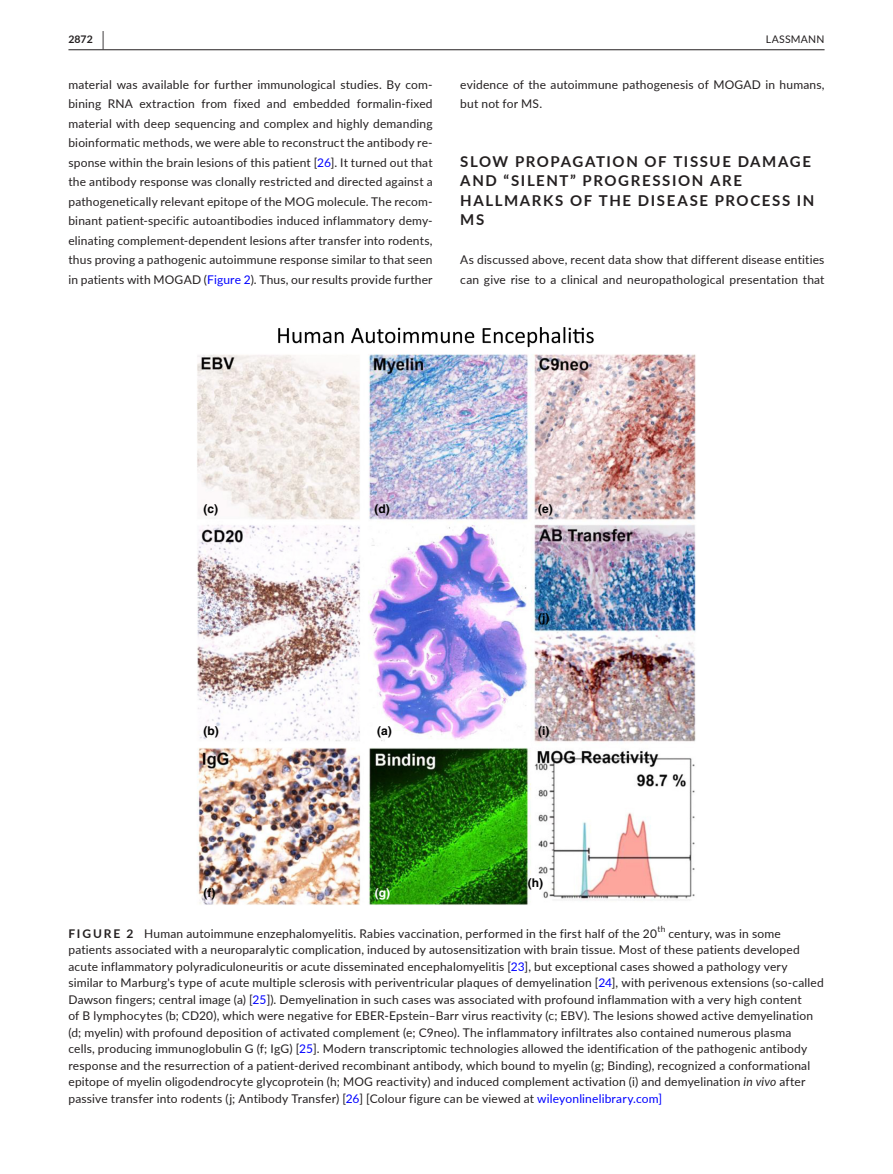
<style>
.page{position:relative;width:893px;height:1174px;background:#fff}
.page>*{position:absolute;margin:0;border:0;box-sizing:border-box;transform-origin:0 0}
.t1{font:700 15px/19.5px "Lato";letter-spacing:.11em;color:#231f20}
.t2{font:12px/19.5px "Lato";letter-spacing:.015em;color:#231f20}
.t3{font:700 12px "Helvetica";color:#000}
.t4{font:700 12px "Helvetica";color:#fff}
.t5{font:10.5px "Lato";letter-spacing:.025em;color:#231f20}
.t6{font:700 10.5px "Lato";color:#231f20}
.t7{font:8.4px "Lato";color:#231f20}
.s1{font-size:19.5px}
.s2{color:#00f}
.s3{font-weight:700}
.s4{font-style:italic}
</style>
<div class="page">
<hr style="left:68px;top:49px;width:756px;height:1px;background:#231f20">
<img style="left:197px;top:327px;width:499px;height:578px">
<p class="t6" style="left:68px;top:31px;width:37px">2872 <span class="s1">|</span></p>
<p class="t5" style="left:766px;top:31px;width:60px">LASSMANN</p>
<p class="t2" style="left:68px;top:74px;width:366px;text-align:justify">material was available for further immunological studies. By com&shy;bining RNA extraction from fixed and embedded formalin-fixed material with deep sequencing and complex and highly demanding bioinformatic methods, we were able to reconstruct the antibody re&shy;sponse within the brain lesions of this patient [<span class="s2">26</span>]. It turned out that the antibody response was clonally restricted and directed against a pathogenetically relevant epitope of the MOG molecule. The recom&shy;binant patient-specific autoantibodies induced inflammatory demy&shy;elinating complement-dependent lesions after transfer into rodents, thus proving a pathogenic autoimmune response similar to that seen in patients with MOGAD (<span class="s2">Figure 2</span>). Thus, our results provide further</p>
<p class="t2" style="left:460px;top:74px;width:366px">evidence of the autoimmune pathogenesis of MOGAD in humans, but not for MS.</p>
<p class="t1" style="left:460px;top:151px;width:356px">SLOW PROPAGATION OF TISSUE DAMAGE<br>AND “SILENT” PROGRESSION ARE<br>HALLMARKS OF THE DISEASE PROCESS IN<br>MS</p>
<p class="t2" style="left:460px;top:249px;width:366px">As discussed above, recent data show that different disease entities can give rise to a clinical and neuropathological presentation that</p>
<p class="t3" style="left:203px;top:501px;width:16px">(c)</p>
<p class="t3" style="left:374px;top:501px;width:17px">(d)</p>
<p class="t3" style="left:538px;top:501px;width:16px">(e)</p>
<p class="t3" style="left:203px;top:723px;width:17px">(b)</p>
<p class="t3" style="left:377px;top:723px;width:16px">(a)</p>
<p class="t3" style="left:203px;top:885px;width:13px">(f)</p>
<p class="t4" style="left:375px;top:885px;width:17px">(g)</p>
<p class="t3" style="left:538px;top:611px;width:13px">(j)</p>
<p class="t3" style="left:538px;top:723px;width:13px">(i)</p>
<p class="t3" style="left:528px;top:875px;width:17px">(h)</p>
<p class="t2" style="left:68px;top:923px;width:590px"><span class="s3">FIGURE 2</span> Human autoimmune enzephalomyelitis. Rabies vaccination, performed in the first half of the 20</p>
<p class="t7" style="left:657px;top:923px;width:9px">th</p>
<p class="t2" style="left:68px;top:924px;width:757px;line-height:16.5px;text-indent:600px">century, was in some patients associated with a neuroparalytic complication, induced by autosensitization with brain tissue. Most of these patients developed acute inflammatory polyradiculoneuritis or acute disseminated encephalomyelitis [<span class="s2">23</span>], but exceptional cases showed a pathology very similar to Marburg's type of acute multiple sclerosis with periventricular plaques of demyelination [<span class="s2">24</span>], with perivenous extensions (so-called Dawson fingers; central image (a) [<span class="s2">25</span>]). Demyelination in such cases was associated with profound inflammation with a very high content<br>of B lymphocytes (b; CD20), which were negative for EBER-Epstein–Barr virus reactivity (c; EBV). The lesions showed active demyelination (d; myelin) with profound deposition of activated complement (e; C9neo). The inflammatory infiltrates also contained numerous plasma<br>cells, producing immunoglobulin G (f; IgG) [<span class="s2">25</span>]. Modern transcriptomic technologies allowed the identification of the pathogenic antibody response and the resurrection of a patient-derived recombinant antibody, which bound to myelin (g; Binding), recognized a conformational epitope of myelin oligodendrocyte glycoprotein (h; MOG reactivity) and induced complement activation (i) and demyelination <span class="s4">in vivo</span> after passive transfer into rodents (j; Antibody Transfer) [<span class="s2">26</span>] [Colour figure can be viewed at <span class="s2">wileyonlinelibrary.com]</span></p>
</div>
